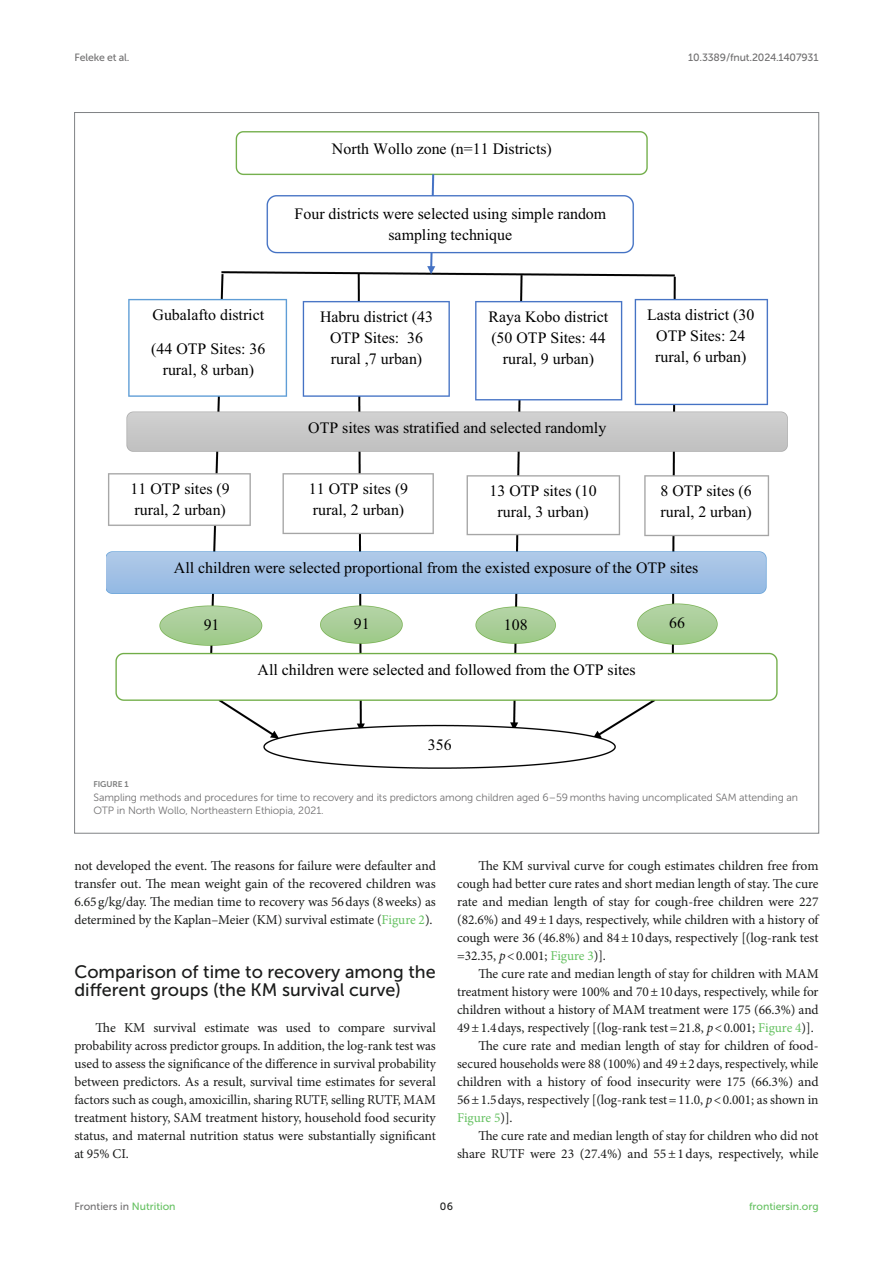
<style>
.page{position:relative;width:893px;height:1263px;background:#fff}
.page>*{position:absolute;margin:0;border:0;box-sizing:border-box;transform-origin:0 0}
.HEAD_2{font:18px/18px "Museo Sans 500";color:#1b1c1b}
.t1{font:15.9px/21.1px "Times New Roman";color:#000;text-align:center}
.TEXT{font:13.5px/18px "Minion Pro";letter-spacing:-.005em;color:#1b1c1b;text-align:justify}
.TEXT_FLUSH{font:13.5px/18px "Minion Pro";letter-spacing:-.005em;color:#1b1c1b;text-align:justify}
.FIG_LEG{font:10.5px/13.5px "Museo Sans 300";letter-spacing:-.01em;color:#706f70}
.t2{font:10.5px "Museo Sans 500";letter-spacing:-.015em;color:#706f70}
.t3{font:10.5px "Museo Sans 500";color:#65c161}
.t4{font:10.5px "Museo Sans 500";color:#1b1c1b}
.FIG_HD{font:8.25px "Museo Sans 700";letter-spacing:-.01em;color:#7e7f7f}
.s1{color:#65c161}
.s2{font-style:italic}
</style>
<div class="page">
<img style="left:106px;top:131px;width:681px;height:637px">
<p class="t2" style="left:74px;top:51px;width:56px">Feleke et al.</p>
<p class="t2" style="left:688px;top:51px;width:132px">10.3389/fnut.2024.1407931</p>
<p class="t1" style="left:332px;top:138px;width:221px">North Wollo zone (n=11 Districts)</p>
<p class="t1" style="left:151px;top:297px;width:116px;line-height:34.2px;text-align:left">Gubalafto district (44 OTP Sites: 36</p>
<p class="t1" style="left:163px;top:359px;width:93px">rural, 8 urban)</p>
<p class="t1" style="left:295px;top:202px;width:313px">Four districts were selected using simple random sampling technique</p>
<p class="t1" style="left:320px;top:306px;width:114px">Habru district (43<br>OTP Sites: 36 rural ,7 urban)</p>
<p class="t1" style="left:489px;top:306px;width:121px">Raya Kobo district (50 OTP Sites: 44 rural, 9 urban)</p>
<p class="t1" style="left:647px;top:304px;width:109px">Lasta district (30<br>OTP Sites: 24 rural, 6 urban)</p>
<p class="t1" style="left:308px;top:417px;width:300px">OTP sites was stratified and selected randomly</p>
<p class="t1" style="left:131px;top:478px;width:101px;text-align:left">11 OTP sites (9 rural, 2 urban)</p>
<p class="t1" style="left:309px;top:478px;width:101px;text-align:left">11 OTP sites (9 rural, 2 urban)</p>
<p class="t1" style="left:489px;top:480px;width:109px">13 OTP sites (10 rural, 3 urban)</p>
<p class="t1" style="left:660px;top:480px;width:93px;text-align:left">8 OTP sites (6 rural, 2 urban)</p>
<p class="t1" style="left:174px;top:557px;width:526px">All children were selected proportional from the existed exposure of the OTP sites</p>
<p class="t1" style="left:204px;top:614px;width:17px">91</p>
<p class="t1" style="left:354px;top:613px;width:17px">91</p>
<p class="t1" style="left:504px;top:614px;width:25px">108</p>
<p class="t1" style="left:669px;top:612px;width:17px">66</p>
<p class="t1" style="left:258px;top:659px;width:380px">All children were selected and followed from the OTP sites</p>
<p class="t1" style="left:428px;top:734px;width:25px">356</p>
<p class="FIG_HD" style="left:94px;top:780px;width:37px">FIGURE 1</p>
<p class="FIG_LEG" style="left:94px;top:790px;width:706px">Sampling methods and procedures for time to recovery and its predictors among children aged 6–59 months having uncomplicated SAM attending an<br>OTP in North Wollo, Northeastern Ethiopia, 2021.</p>
<p class="TEXT_FLUSH" style="left:74px;top:857px;width:363px">not developed the event. The reasons for failure were defaulter and transfer out. The mean weight gain of the recovered children was 6.65g/kg/day. The median time to recovery was 56days (8weeks) as determined by the Kaplan–Meier (KM) survival estimate (<span class="s1">Figure 2</span>).</p>
<p class="HEAD_2" style="left:74px;top:963px;width:363px">Comparison of time to recovery among the different groups (the KM survival curve)</p>
<p class="TEXT_FLUSH" style="left:74px;top:1019px;width:363px;text-indent:21px">The KM survival estimate was used to compare survival probability across predictor groups. In addition, the log-rank test was used to assess the significance of the difference in survival probability between predictors. As a result, survival time estimates for several factors such as cough, amoxicillin, sharing RUTF, selling RUTF, MAM treatment history, SAM treatment history, household food security status, and maternal nutrition status were substantially significant at 95% CI.</p>
<p class="TEXT" style="left:457px;top:857px;width:363px;text-indent:21px">The KM survival curve for cough estimates children free from cough had better cure rates and short median length of stay. The cure rate and median length of stay for cough-free children were 227 (82.6%) and 49±1days, respectively, while children with a history of cough were 36 (46.8%) and 84±10days, respectively [(log-rank test =32.35, <span class="s2">p</span>&lt;0.001; <span class="s1">Figure 3</span>)].</p>
<p class="TEXT" style="left:457px;top:965px;width:363px;text-indent:21px">The cure rate and median length of stay for children with MAM treatment history were 100% and 70±10days, respectively, while for children without a history of MAM treatment were 175 (66.3%) and 49±1.4days, respectively [(log-rank test=21.8, <span class="s2">p</span>&lt;0.001; <span class="s1">Figure 4</span>)].</p>
<p class="TEXT" style="left:457px;top:1037px;width:363px;text-indent:21px">The cure rate and median length of stay for children of food&shy;secured households were 88 (100%) and 49±2days, respectively, while children with a history of food insecurity were 175 (66.3%) and 56±1.5days, respectively [(log-rank test=11.0, <span class="s2">p</span>&lt;0.001; as shown in <span class="s1">Figure 5</span>)].</p>
<p class="TEXT" style="left:457px;top:1127px;width:363px;text-align:right">The cure rate and median length of stay for children who did not share RUTF were 23 (27.4%) and 55±1days, respectively, while</p>
<p class="t2" style="left:74px;top:1200px;width:103px">Frontiers in <span class="s1">Nutrition</span></p>
<p class="t4" style="left:440px;top:1200px;width:15px">06</p>
<p class="t3" style="left:749px;top:1200px;width:71px">frontiersin.org</p>
</div>
